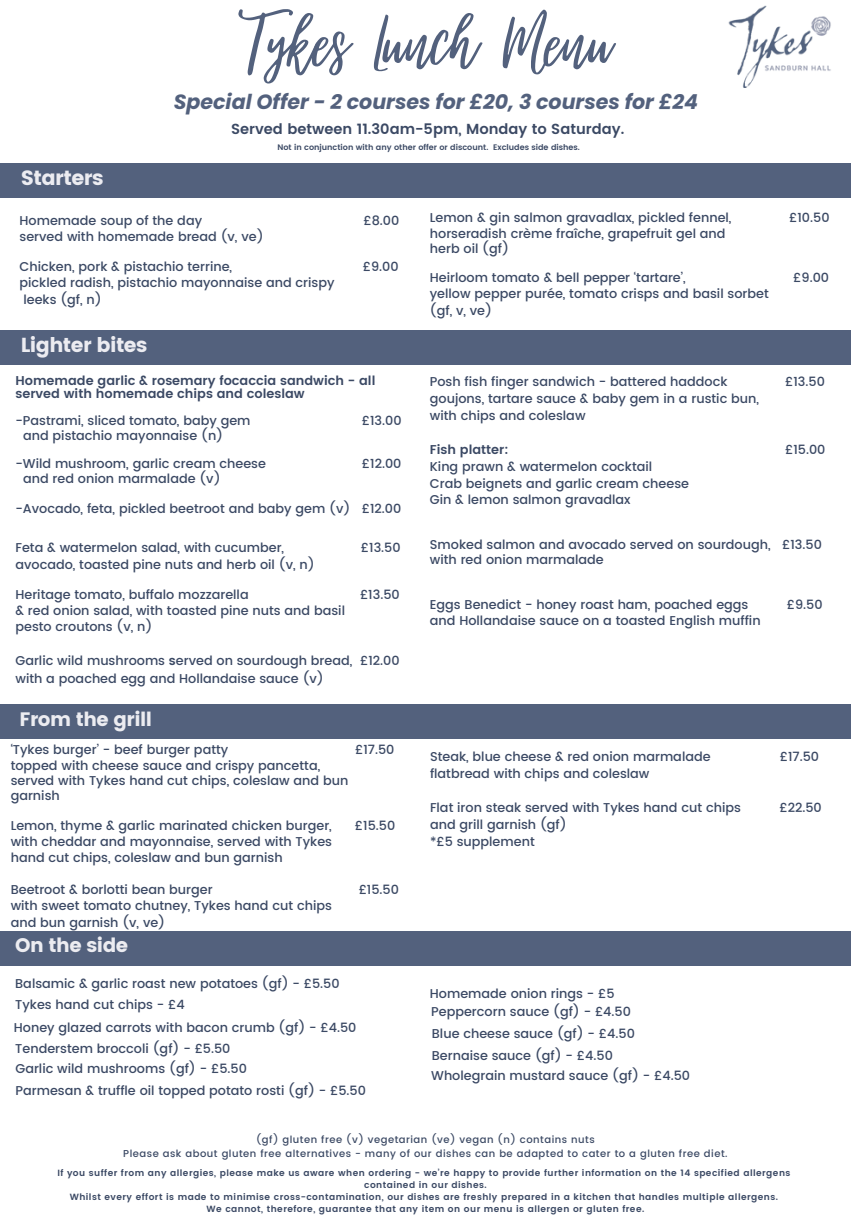
<style>
.page{position:relative;width:851px;height:1220px;background:#fff}
.page>*{position:absolute;margin:0;border:0;box-sizing:border-box;transform-origin:0 0}
.t1{font:103.8px "Virtual";color:#53617d}
.t2{font:italic 700 20.6px "Poppins";color:#53617d}
.t3{font:20.6px "Poppins";letter-spacing:-.03em;color:#ececf1}
.t4{font:20.2px "Poppins";letter-spacing:-.03em;color:#ececf1}
.t5{font:19.6px "Poppins";letter-spacing:-.03em;color:#ececf1}
.t6{font:19.4px "Poppins";letter-spacing:-.03em;color:#ececf1}
.t7{font:600 14.6px "Poppins";color:#3b4964}
.t8{font:500 12.8px/17px "Poppins";color:#3b4964}
.t9{font:600 12.8px/13.4px "Poppins";color:#3b4964}
.t10{font:500 10px/13.4px "Poppins";letter-spacing:.05em;color:#3b4964;text-align:center}
.t11{font:600 9px/12px "Poppins";letter-spacing:.05em;color:#3b4964;text-align:center}
.t12{font:600 8px "Poppins";color:#3b4964}
.s1{font-weight:600}
</style>
<div class="page">
<img style="left:728px;top:5px;width:103px;height:83px">
<div style="left:0;top:164px;width:850px;height:34px;background:#53617d"></div>
<div style="left:0;top:330px;width:850px;height:34px;background:#53617d"></div>
<div style="left:0;top:704px;width:850px;height:34px;background:#53617d"></div>
<div style="left:0;top:931px;width:850px;height:34px;background:#53617d"></div>
<h3 class="t1" style="left:240px;top:-13px;width:372px">Tykes Lunch Menu</h3>
<h3 class="t2" style="left:174px;top:88px;width:526px">Special Offer - 2 courses for £20, 3 courses for £24</h3>
<p class="t3" style="left:21px;top:165px;width:84px">Starters</p>
<h2 class="t7" style="left:231px;top:120px;width:394px">Served between 11.30am-5pm, Monday to Saturday.</h2>
<p class="t12" style="left:277px;top:143px;width:304px">Not in conjunction with any other offer or discount. Excludes side dishes.</p>
<h2 class="t8" style="left:20px;top:212px;width:184px">Homemade soup of the day</h2>
<h2 class="t8" style="left:363px;top:212px;width:37px">£8.00</h2>
<h2 class="t8" style="left:20px;top:228px;width:245px">served with homemade bread (v, ve)</h2>
<h3 class="t8" style="left:20px;top:258px;width:214px">Chicken, pork &amp; pistachio terrine,</h3>
<h3 class="t8" style="left:363px;top:258px;width:37px">£9.00</h3>
<h3 class="t8" style="left:23px;top:274px;width:312px;text-indent:-4px">pickled radish, pistachio mayonnaise and crispy leeks (gf, n)</h3>
<h3 class="t4" style="left:21px;top:333px;width:128px">Lighter bites</h3>
<h3 class="t9" style="left:15px;top:373px;width:361px">Homemade garlic &amp; rosemary focaccia sandwich - all served with homemade chips and coleslaw</h3>
<h3 class="t8" style="left:15px;top:412px;width:236px">-Pastrami, sliced tomato, baby gem</h3>
<h3 class="t8" style="left:362px;top:412px;width:41px">£13.00</h3>
<h3 class="t8" style="left:23px;top:427px;width:201px">and pistachio mayonnaise (n)</h3>
<h3 class="t8" style="left:15px;top:455px;width:252px">-Wild mushroom, garlic cream cheese</h3>
<h3 class="t8" style="left:362px;top:455px;width:41px">£12.00</h3>
<h3 class="t8" style="left:23px;top:470px;width:199px">and red onion marmalade (v)</h3>
<h3 class="t8" style="left:15px;top:500px;width:387px">-Avocado, feta, pickled beetroot and baby gem (v) £12.00</h3>
<h3 class="t8" style="left:15px;top:539px;width:270px">Feta &amp; watermelon salad, with cucumber,</h3>
<h3 class="t8" style="left:361px;top:539px;width:41px">£13.50</h3>
<h3 class="t8" style="left:15px;top:556px;width:301px">avocado, toasted pine nuts and herb oil (v, n)</h3>
<h3 class="t8" style="left:15px;top:586px;width:235px">Heritage tomato, buffalo mozzarella</h3>
<h3 class="t8" style="left:360px;top:586px;width:41px">£13.50</h3>
<h3 class="t8" style="left:15px;top:603px;width:331px;line-height:15.8px">&amp; red onion salad, with toasted pine nuts and basil pesto croutons (v, n)</h3>
<h2 class="t8" style="left:15px;top:652px;width:385px">Garlic wild mushrooms <span class="s1">s</span>erved on sourdough bread, £12.00 with a poached egg and Hollandaise sauce (v)</h2>
<h3 class="t6" style="left:20px;top:707px;width:134px">From the grill</h3>
<h3 class="t8" style="left:11px;top:741px;width:219px">‘Tykes burger’ - beef burger patty</h3>
<h3 class="t8" style="left:355px;top:741px;width:41px">£17.50</h3>
<h3 class="t8" style="left:11px;top:758px;width:339px;line-height:15px">topped with cheese sauce and crispy pancetta, served with Tykes hand cut chips, coleslaw and bun</h3>
<h2 class="t8" style="left:11px;top:786px;width:51px">garnish</h2>
<h2 class="t8" style="left:11px;top:816px;width:322px">Lemon, thyme &amp; garlic marinated chicken burger,</h2>
<h2 class="t8" style="left:355px;top:816px;width:42px">£15.50</h2>
<h2 class="t8" style="left:11px;top:832px;width:323px">with cheddar and mayonnaise, served with Tykes</h2>
<h3 class="t8" style="left:11px;top:848px;width:273px">hand cut chips, coleslaw and bun garnish</h3>
<h3 class="t8" style="left:11px;top:880px;width:203px">Beetroot &amp; borlotti bean burger</h3>
<h3 class="t8" style="left:358px;top:880px;width:42px">£15.50</h3>
<h3 class="t8" style="left:11px;top:896px;width:323px">with sweet tomato chutney, Tykes hand cut chips</h3>
<h3 class="t8" style="left:11px;top:913px;width:156px">and bun garnish (v, ve)</h3>
<h3 class="t5" style="left:15px;top:933px;width:114px">On the side</h3>
<h3 class="t8" style="left:430px;top:209px;width:303px">Lemon &amp; gin salmon gravadlax, pickled fennel,</h3>
<h3 class="t8" style="left:789px;top:209px;width:42px">£10.50</h3>
<h3 class="t8" style="left:430px;top:226px;width:297px;line-height:15px">horseradish crème fraîche, grapefruit gel and herb oil (gf)</h3>
<h3 class="t8" style="left:430px;top:269px;width:257px">Heirloom tomato &amp; bell pepper ‘tartare’,</h3>
<h3 class="t8" style="left:793px;top:269px;width:37px">£9.00</h3>
<h3 class="t8" style="left:430px;top:285px;width:340px">yellow pepper purée, tomato crisps and basil sorbet (gf, v, ve)</h3>
<h3 class="t8" style="left:430px;top:373px;width:299px">Posh fish finger sandwich - battered haddock</h3>
<h3 class="t8" style="left:785px;top:373px;width:41px">£13.50</h3>
<h3 class="t8" style="left:430px;top:390px;width:331px">goujons, tartare sauce &amp; baby gem in a rustic bun, with chips and coleslaw</h3>
<h3 class="t9" style="left:430px;top:442px;width:80px">Fish platter:</h3>
<h3 class="t8" style="left:785px;top:441px;width:42px">£15.00</h3>
<h3 class="t8" style="left:430px;top:458px;width:261px">King prawn &amp; watermelon cocktail<br>Crab beignets and garlic cream cheese<br>Gin &amp; lemon salmon gravadlax</h3>
<h3 class="t8" style="left:430px;top:537px;width:393px;line-height:15px">Smoked salmon and avocado served on sourdough, £13.50 with red onion marmalade</h3>
<h3 class="t8" style="left:430px;top:596px;width:320px">Eggs Benedict - honey roast ham, poached eggs</h3>
<h3 class="t8" style="left:786px;top:596px;width:37px">£9.50</h3>
<h3 class="t8" style="left:430px;top:612px;width:332px">and Hollandaise sauce on a toasted English muffin</h3>
<h3 class="t8" style="left:430px;top:748px;width:282px">Steak, blue cheese &amp; red onion marmalade</h3>
<h3 class="t8" style="left:779px;top:748px;width:41px">£17.50</h3>
<h3 class="t8" style="left:430px;top:765px;width:221px">flatbread with chips and coleslaw</h3>
<h3 class="t8" style="left:430px;top:799px;width:312px">Flat iron steak served with Tykes hand cut chips</h3>
<h3 class="t8" style="left:779px;top:799px;width:44px">£22.50</h3>
<h3 class="t8" style="left:430px;top:816px;width:138px">and grill garnish (gf) *£5 supplement</h3>
<h3 class="t8" style="left:15px;top:975px;width:326px">Balsamic &amp; garlic roast new potatoes (gf) - £5.50</h3>
<h3 class="t8" style="left:430px;top:984px;width:186px">Homemade onion rings - £5</h3>
<h3 class="t8" style="left:15px;top:996px;width:171px">Tykes hand cut chips - £4</h3>
<h3 class="t8" style="left:431px;top:1003px;width:201px">Peppercorn sauce (gf) - £4.50</h3>
<p class="t8" style="left:14px;top:1019px;width:344px">Honey glazed carrots with bacon crumb (gf) - £4.50</p>
<h4 class="t8" style="left:432px;top:1025px;width:204px">Blue cheese sauce (gf) - £4.50</h4>
<h4 class="t8" style="left:431px;top:1045px;width:260px;line-height:20.2px">Bernaise sauce (gf) - £4.50<br>Wholegrain mustard sauce (gf) - £4.50</h4>
<h3 class="t8" style="left:15px;top:1039px;width:217px">Tenderstem broccoli (gf) - £5.50</h3>
<h3 class="t8" style="left:15px;top:1060px;width:233px">Garlic wild mushrooms (gf) - £5.50</h3>
<h3 class="t8" style="left:15px;top:1081px;width:352px">Parmesan &amp; truffle oil topped potato rosti (gf) - £5.50</h3>
<p class="t10" style="left:123px;top:1132px;width:605px">(gf) gluten free (v) vegetarian (ve) vegan (n) contains nuts<br>Please ask about gluten free alternatives - many of our dishes can be adapted to cater to a gluten free diet.</p>
<h2 class="t11" style="left:57px;top:1167px;width:734px">If you suffer from any allergies, please make us aware when ordering - we’re happy to provide further information on the 14 specified allergens contained in our dishes.<br>Whilst every effort is made to minimise cross-contamination, our dishes are freshly prepared in a kitchen that handles multiple allergens.</h2>
<h3 class="t11" style="left:206px;top:1203px;width:439px">We cannot, therefore, guarantee that any item on our menu is allergen or gluten free.</h3>
</div>
